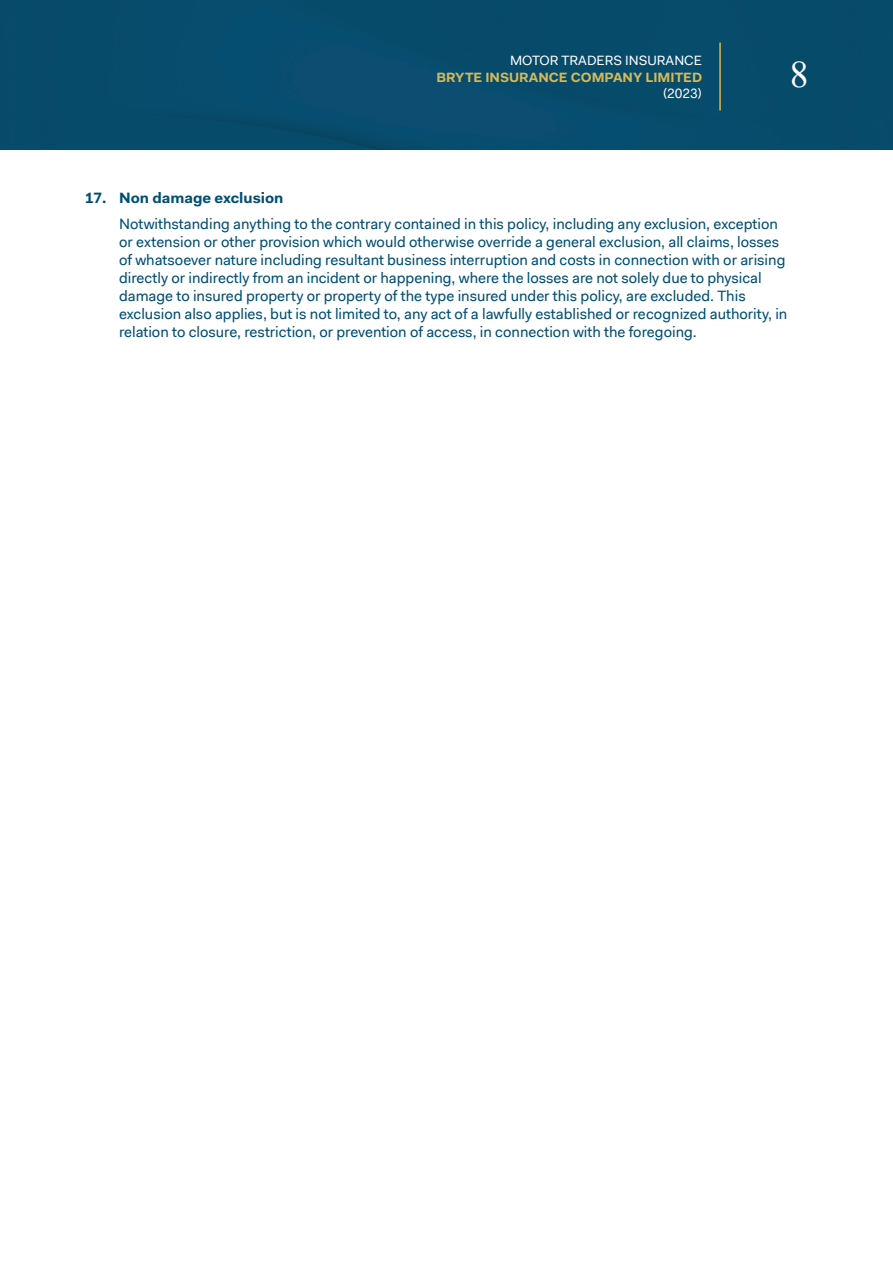
<style>
.page{position:relative;width:893px;height:1263px;background:#fff}
.page>*{position:absolute;margin:0;border:0;box-sizing:border-box;transform-origin:0 0}
.t1{font:37.5px "Times New Roman";color:#fff}
.t2{font:15px/18px "Fakt Pro";color:#004e73}
.t3{font:700 15px "Fakt Pro";color:#004e73}
.t4{font:700 13.5px "Fakt Pro";color:#d4b957}
.t5{font:13.5px "Fakt Pro";color:#fff}
</style>
<div class="page">
<div style="left:0;top:0;width:893px;height:150px;background:#074b6b"></div>
<hr style="left:719px;top:43px;width:2px;height:68px;background:#d4b957">
<p class="t5" style="left:510px;top:52px;width:194px">MOTOR TRADERS INSURANCE</p>
<p class="t4" style="left:436px;top:68px;width:267px">BRYTE INSURANCE COMPANY LIMITED</p>
<p class="t5" style="left:663px;top:84px;width:41px">(2023)</p>
<h1 class="t1" style="left:790px;top:48px;width:20px">8</h1>
<p class="t3" style="left:85px;top:187px;width:200px">17. Non damage exclusion</p>
<p class="t2" style="left:119px;top:215px;width:670px">Notwithstanding anything to the contrary contained in this policy, including any exclusion, exception or extension or other provision which would otherwise override a general exclusion, all claims, losses of whatsoever nature including resultant business interruption and costs in connection with or arising directly or indirectly from an incident or happening, where the losses are not solely due to physical damage to insured property or property of the type insured under this policy, are excluded. This exclusion also applies, but is not limited to, any act of a lawfully established or recognized authority, in relation to closure, restriction, or prevention of access, in connection with the foregoing.</p>
</div>
